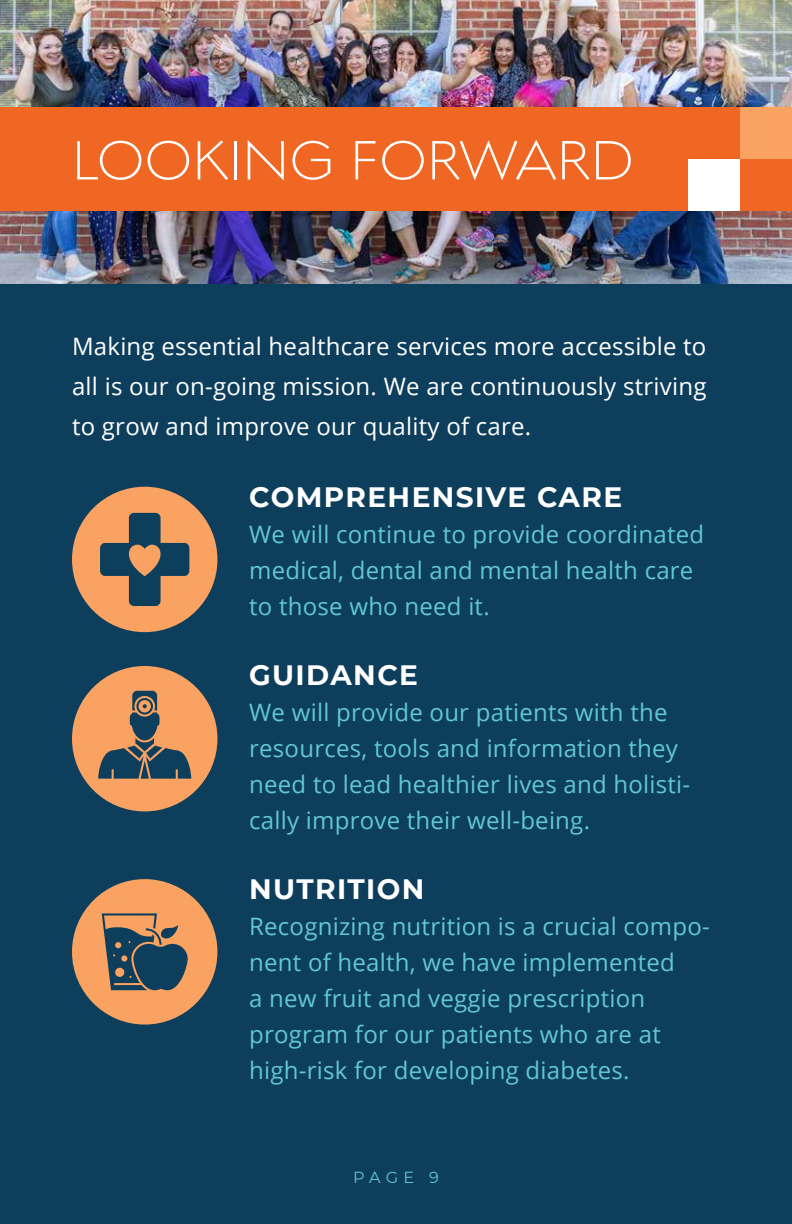
<style>
.page{position:relative;width:792px;height:1224px;background:#fff}
.page>*{position:absolute;margin:0;border:0;box-sizing:border-box;transform-origin:0 0}
.t1{font:300 60px "Regulator Nova";letter-spacing:.01em;color:#fff}
.t2{font:700 28px "Montserrat";letter-spacing:.05em;color:#fff}
.t3{font:24px/36px "Open Sans";letter-spacing:.01em;color:#61c8d0}
.t4{font:24px/40px "Open Sans";letter-spacing:.01em;color:#fff;text-align:justify}
.t5{font:16px "Montserrat";color:#61c8d0}
</style>
<div class="page">
<img style="left:0;top:0;width:792px;height:284px">
<div style="left:0;top:284px;width:792px;height:940px;background:#0d3e5c"></div>
<div style="left:0;top:107px;width:792px;height:104px;background:#ef6723"></div>
<div style="left:72px;top:666px;width:145px;height:145px;background:#f9a261;border-radius:50%"></div>
<svg style="left:98px;top:691px;width:93px;height:88px"></svg>
<div style="left:72px;top:487px;width:145px;height:145px;background:#f9a261;border-radius:50%"></div>
<svg style="left:100px;top:513px;width:89px;height:93px"></svg>
<div style="left:72px;top:879px;width:145px;height:146px;background:#f9a261;border-radius:50%"></div>
<svg style="left:102px;top:913px;width:86px;height:77px"></svg>
<div style="left:688px;top:159px;width:52px;height:52px;background:#fff"></div>
<div style="left:740px;top:107px;width:52px;height:52px;background:#f9a261"></div>
<h1 class="t1" style="left:72px;top:128px;width:563px">LOOKING FORWARD</h1>
<p class="t4" style="left:72px;top:326px;width:636px">Making essential healthcare services more accessible to all is our on-going mission. We are continuously striving to grow and improve our quality of care.</p>
<p class="t2" style="left:249px;top:477px;width:374px">COMPREHENSIVE CARE</p>
<p class="t3" style="left:249px;top:516px;width:456px">We will continue to provide coordinated medical, dental and mental health care to those who need it.</p>
<p class="t2" style="left:249px;top:655px;width:170px">GUIDANCE</p>
<p class="t3" style="left:249px;top:694px;width:443px">We will provide our patients with the resources, tools and information they need to lead healthier lives and holisti&shy;cally improve their well-being.</p>
<p class="t2" style="left:249px;top:869px;width:177px">NUTRITION</p>
<p class="t3" style="left:249px;top:908px;width:462px">Recognizing nutrition is a crucial compo&shy;nent of health, we have implemented<br>a new fruit and veggie prescription program for our patients who are at high-risk for developing diabetes.</p>
<p class="t5" style="left:353px;top:1166px;width:87px">PAGE 9</p>
</div>
